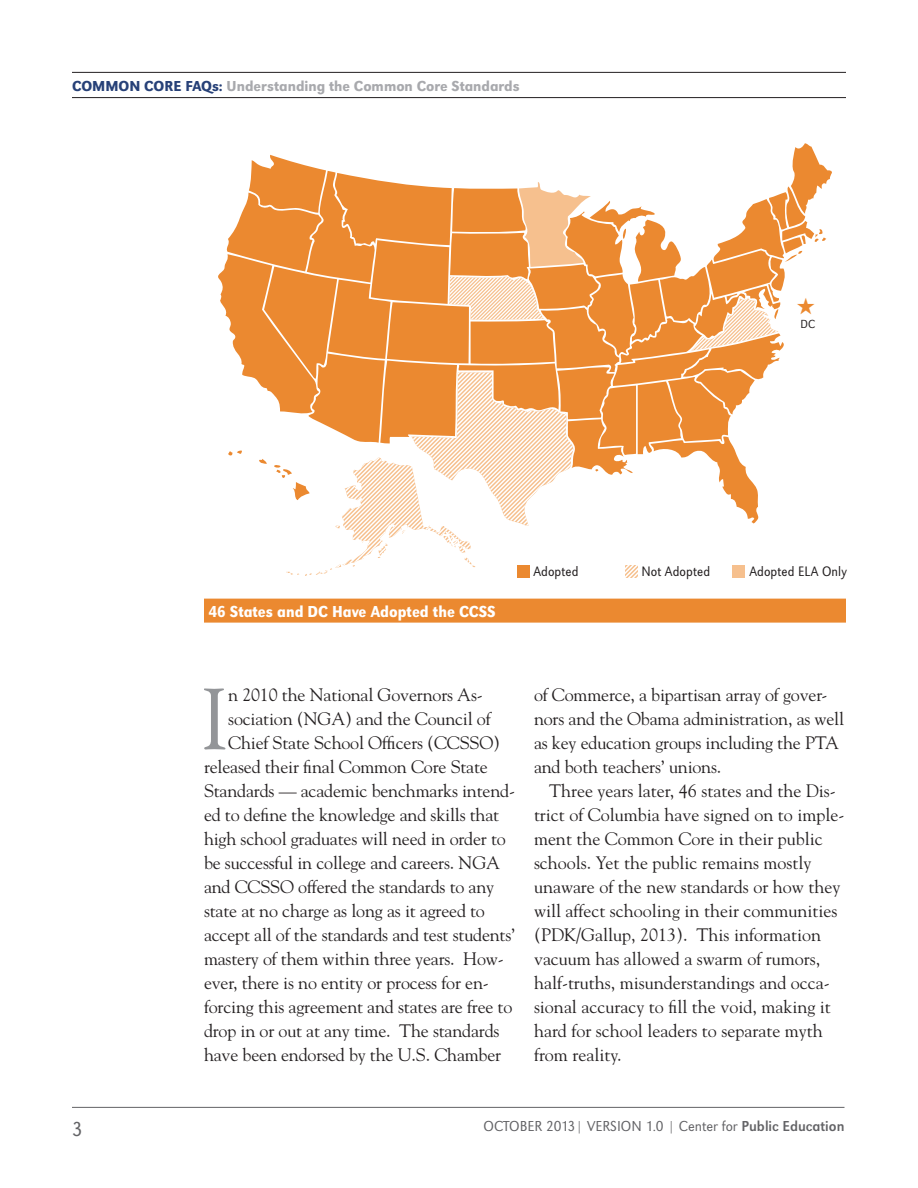
<style>
.page{position:relative;width:918px;height:1188px;background:#fff}
.page>*{position:absolute;margin:0;border:0;box-sizing:border-box;transform-origin:0 0}
.NSBA-Body_Serif{font:86.1px "Goudy";color:#939598}
.t1{font:21px "URW Grotesk T Ligh Narr";color:#636366}
.NSBA-Body_Serif-2{font:18px/24px "Goudy";letter-spacing:-.01em;color:#231f20}
.NSBA-Body_Serif_Inde{font:18px/24px "Goudy";color:#231f20}
.NSBA-SBH2{font:16.5px "URW Grotesk T Medi Extr Narr";color:#fff}
.t2{font:15px "URW Grotesk T Medi Narr";color:#a8a9ad}
.t3{font:15px "URW Grotesk T Ligh Narr";color:#636366}
.NSBA-Source{font:14.25px "URW Grotesk T Ligh Extr Narr";letter-spacing:.005em;color:#231f20}
.NSBA-Source-2{font:12.15px "URW Grotesk T Ligh Extr Narr";color:#231f20}
.s1{color:#274178}
.s2{font-family:"URW Grotesk T Regu Narr"}
</style>
<div class="page">
<hr style="left:72px;top:97px;width:774px;height:1px;background:#231f20">
<hr style="left:72px;top:1107px;width:772px;height:1px;background:#636366">
<hr style="left:72px;top:72px;width:774px;height:1px;background:#231f20">
<div style="left:204px;top:599px;width:642px;height:24px;background:#eb8930"></div>
<svg style="left:218px;top:143px;width:614px;height:435px"></svg>
<p class="t2" style="left:72px;top:77px;width:449px"><span class="s1">COMMON CORE FAQs:</span> Understanding the Common Core Standards</p>
<p class="NSBA-Source-2" style="left:801px;top:317px;width:16px">DC</p>
<p class="NSBA-SBH2" style="left:208px;top:602px;width:289px">46 States and DC Have Adopted the CCSS</p>
<p class="NSBA-Source" style="left:533px;top:563px;width:47px">Adopted</p>
<p class="NSBA-Source" style="left:641px;top:563px;width:70px">Not Adopted</p>
<p class="NSBA-Source" style="left:749px;top:563px;width:99px">Adopted ELA Only</p>
<p class="NSBA-Body_Serif" style="left:200px;top:666px;width:30px">I</p>
<p class="NSBA-Body_Serif-2" style="left:228px;top:682px;width:256px">n 2010 the National Governors As-</p>
<p class="NSBA-Body_Serif-2" style="left:228px;top:706px;width:264px">sociation (NGA) and the Council of</p>
<p class="NSBA-Body_Serif-2" style="left:228px;top:730px;width:274px">Chief State School Officers (CCSSO)</p>
<p class="NSBA-Body_Serif-2" style="left:204px;top:754px;width:285px">released their final Common Core State</p>
<p class="NSBA-Body_Serif-2" style="left:204px;top:778px;width:313px">Standards — academic benchmarks intend-</p>
<p class="NSBA-Body_Serif-2" style="left:204px;top:802px;width:297px">ed to define the knowledge and skills that</p>
<p class="NSBA-Body_Serif-2" style="left:204px;top:826px;width:303px">high school graduates will need in order to</p>
<p class="NSBA-Body_Serif-2" style="left:204px;top:850px;width:298px">be successful in college and careers. NGA</p>
<p class="NSBA-Body_Serif-2" style="left:204px;top:874px;width:292px">and CCSSO offered the standards to any</p>
<p class="NSBA-Body_Serif-2" style="left:204px;top:898px;width:282px">state at no charge as long as it agreed to</p>
<p class="NSBA-Body_Serif-2" style="left:204px;top:922px;width:313px">accept all of the standards and test students’</p>
<p class="NSBA-Body_Serif-2" style="left:204px;top:946px;width:301px">mastery of them within three years. How-</p>
<p class="NSBA-Body_Serif-2" style="left:204px;top:970px;width:286px">ever, there is no entity or process for en-</p>
<p class="NSBA-Body_Serif-2" style="left:204px;top:994px;width:310px">forcing this agreement and states are free to</p>
<p class="NSBA-Body_Serif-2" style="left:204px;top:1018px;width:297px">drop in or out at any time. The standards</p>
<p class="NSBA-Body_Serif-2" style="left:204px;top:1042px;width:299px">have been endorsed by the U.S. Chamber</p>
<p class="NSBA-Body_Serif-2" style="left:534px;top:682px;width:312px">of Commerce, a bipartisan array of gover&shy;nors and the Obama administration, as well as key education groups including the PTA and both teachers’ unions.</p>
<p class="NSBA-Body_Serif_Inde" style="left:534px;top:778px;width:312px;text-indent:15px">Three years later, 46 states and the Dis&shy;trict of Columbia have signed on to imple&shy;ment the Common Core in their public schools. Yet the public remains mostly unaware of the new standards or how they will affect schooling in their communities (PDK/Gallup, 2013). This information vacuum has allowed a swarm of rumors, half-truths, misunderstandings and occa&shy;sional accuracy to fill the void, making it hard for school leaders to separate myth from reality.</p>
<p class="t1" style="left:72px;top:1117px;width:12px">3</p>
<p class="t3" style="left:484px;top:1118px;width:362px">OCTOBER 2013| VERSION 1.0 | Center for <span class="s2">Public Education</span></p>
</div>
